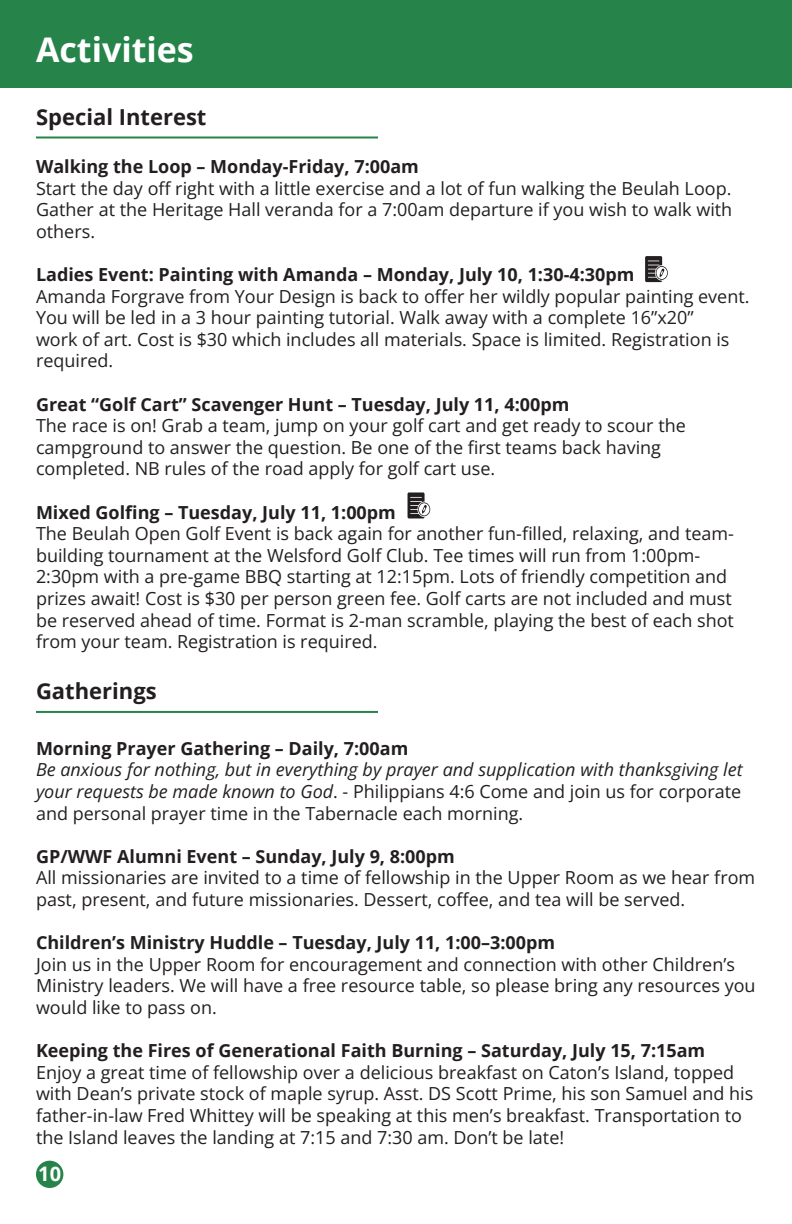
<style>
.page{position:relative;width:792px;height:1224px;background:#fff}
.page>*{position:absolute;margin:0;border:0;box-sizing:border-box;transform-origin:0 0}
.t1{font:700 34px "Open Sans";color:#fff}
.t2{font:700 22px "Open Sans";color:#231f20}
.t3{font:700 20px "Open Sans";color:#fff}
.t4{font:18px/21.6px "Open Sans";color:#231f20}
.t5{font:700 18px "Open Sans";color:#231f20}
.t6{font:italic 18px/21.6px "Open Sans";color:#231f20;text-align:justify}
.s1{font-style:normal}
</style>
<div class="page">
<div style="left:36px;top:1161px;width:27px;height:27px;background:#26844a;border-radius:50%"></div>
<div style="left:0;top:0;width:792px;height:88px;background:#26844a"></div>
<hr style="left:36px;top:137px;width:342px;height:2px;background:#26844a">
<svg style="left:645px;top:256px;width:23px;height:26px"></svg>
<svg style="left:408px;top:492px;width:22px;height:26px"></svg>
<hr style="left:36px;top:711px;width:342px;height:2px;background:#26844a">
<p class="t1" style="left:36px;top:26px;width:159px">Activities</p>
<p class="t2" style="left:36px;top:101px;width:172px">Special Interest</p>
<p class="t5" style="left:36px;top:154px;width:384px">Walking the Loop – Monday-Friday, 7:00am</p>
<p class="t4" style="left:36px;top:177px;width:698px;text-align:justify">Start the day off right with a little exercise and a lot of fun walking the Beulah Loop.<br>Gather at the Heritage Hall veranda for a 7:00am departure if you wish to walk with others.</p>
<p class="t5" style="left:36px;top:262px;width:600px">Ladies Event: Painting with Amanda – Monday, July 10, 1:30-4:30pm</p>
<p class="t4" style="left:36px;top:285px;width:715px">Amanda Forgrave from Your Design is back to offer her wildly popular painting event.<br>You will be led in a 3 hour painting tutorial. Walk away with a complete 16”x20”<br>work of art. Cost is $30 which includes all materials. Space is limited. Registration is required.</p>
<p class="t5" style="left:36px;top:391px;width:535px">Great “Golf Cart” Scavenger Hunt – Tuesday, July 11, 4:00pm</p>
<p class="t4" style="left:36px;top:414px;width:651px">The race is on! Grab a team, jump on your golf cart and get ready to scour the campground to answer the question. Be one of the first teams back having completed. NB rules of the road apply for golf cart use.</p>
<p class="t5" style="left:36px;top:499px;width:361px">Mixed Golfing – Tuesday, July 11, 1:00pm</p>
<p class="t4" style="left:36px;top:522px;width:700px">The Beulah Open Golf Event is back again for another fun-filled, relaxing, and team&shy;building tournament at the Welsford Golf Club. Tee times will run from 1:00pm-2:30pm with a pre-game BBQ starting at 12:15pm. Lots of friendly competition and prizes await! Cost is $30 per person green fee. Golf carts are not included and must be reserved ahead of time. Format is 2-man scramble, playing the best of each shot from your team. Registration is required.</p>
<p class="t2" style="left:36px;top:676px;width:122px">Gatherings</p>
<p class="t5" style="left:36px;top:736px;width:374px">Morning Prayer Gathering – Daily, 7:00am</p>
<p class="t6" style="left:36px;top:759px;width:708px">Be anxious for nothing, but in everything by prayer and supplication with thanksgiving let your requests be made known to God<span class="s1">. - Philippians 4:6 Come and join us for corporate and personal prayer time in the Tabernacle each morning.</span></p>
<p class="t5" style="left:36px;top:844px;width:420px">GP/WWF Alumni Event – Sunday, July 9, 8:00pm</p>
<p class="t4" style="left:36px;top:867px;width:721px">All missionaries are invited to a time of fellowship in the Upper Room as we hear from past, present, and future missionaries. Dessert, coffee, and tea will be served.</p>
<p class="t5" style="left:36px;top:930px;width:521px">Children’s Ministry Huddle – Tuesday, July 11, 1:00–3:00pm</p>
<p class="t4" style="left:36px;top:953px;width:721px">Join us in the Upper Room for encouragement and connection with other Children’s<br>Ministry leaders. We will have a free resource table, so please bring any resources you would like to pass on.</p>
<p class="t5" style="left:36px;top:1038px;width:671px">Keeping the Fires of Generational Faith Burning – Saturday, July 15, 7:15am</p>
<p class="t4" style="left:36px;top:1061px;width:719px">Enjoy a great time of fellowship over a delicious breakfast on Caton’s Island, topped with Dean’s private stock of maple syrup. Asst. DS Scott Prime, his son Samuel and his father-in-law Fred Whittey will be speaking at this men’s breakfast. Transportation to the Island leaves the landing at 7:15 and 7:30 am. Don’t be late!</p>
<p class="t3" style="left:38px;top:1160px;width:24px">10</p>
</div>
